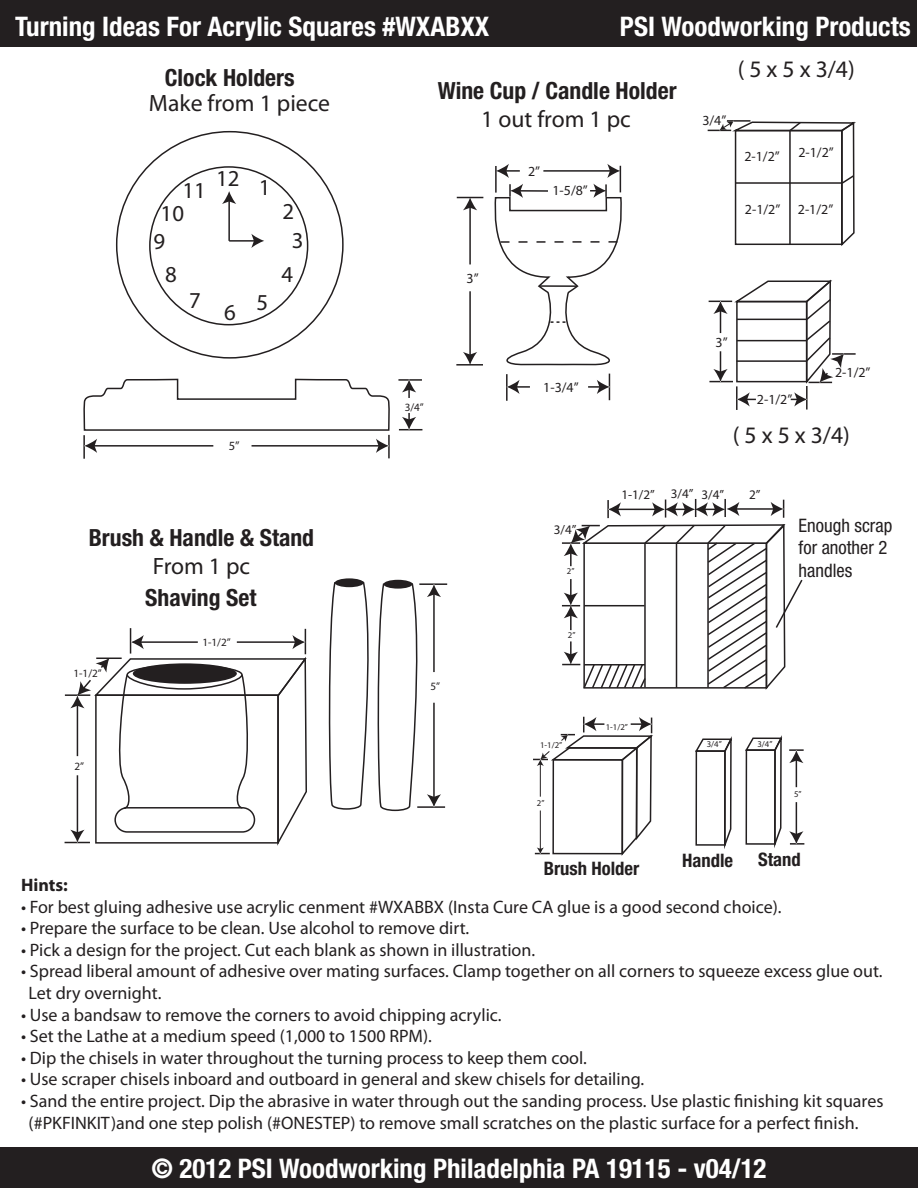
<style>
.page{position:relative;width:918px;height:1188px;background:#fff}
.page>*{position:absolute;margin:0;border:0;box-sizing:border-box;transform-origin:0 0}
.t1{font:700 condensed 27px "Helvetica Neue";color:#fff}
.t2{font:23.7px/25.2px "Myriad Pro";color:#231f20}
.t3{font:700 condensed 23.7px/28.3px "Helvetica Neue";color:#231f20;text-align:center}
.t4{font:22.8px "Myriad Pro";color:#231f20}
.t5{font:condensed 18.6px/22.4px "Helvetica Neue";color:#231f20}
.t6{font:700 condensed 18.6px "Helvetica Neue";color:#231f20}
.t7{font:18px/21.6px "Myriad Pro";color:#231f20}
.t8{font:700 18px "Myriad Pro";color:#231f20}
.t9{font:13.95px "Myriad Pro";color:#231f20}
.t10{font:13.2px "Myriad Pro";color:#231f20}
.t11{font:12.6px "Myriad Pro";color:#231f20}
.t12{font:11.1px "Myriad Pro";color:#231f20}
.t13{font:8.7px "Myriad Pro";color:#231f20}
.s1{font-family:"Helvetica Neue";font-weight:700;font-stretch:condensed}
.s2{font-family:"Myriad Pro";font-weight:400;font-stretch:normal}
</style>
<div class="page">
<hr style="left:228px;top:200px;width:2px;height:41px;background:#231f20">
<svg style="left:222px;top:191px;width:14px;height:13px"></svg>
<hr style="left:229px;top:240px;width:26px;height:2px;background:#231f20">
<svg style="left:251px;top:234px;width:13px;height:14px"></svg>
<svg style="left:83px;top:378px;width:307px;height:53px"></svg>
<hr style="left:83px;top:435px;width:2px;height:24px;background:#231f20">
<hr style="left:388px;top:435px;width:2px;height:23px;background:#231f20">
<hr style="left:398px;top:379px;width:24px;height:2px;background:#231f20">
<hr style="left:252px;top:445px;width:128px;height:2px;background:#231f20">
<svg style="left:376px;top:439px;width:13px;height:14px"></svg>
<hr style="left:93px;top:445px;width:120px;height:2px;background:#231f20">
<svg style="left:84px;top:439px;width:13px;height:14px"></svg>
<svg style="left:399px;top:413px;width:23px;height:17px"></svg>
<svg style="left:402px;top:380px;width:14px;height:18px"></svg>
<hr style="left:456px;top:364px;width:27px;height:2px;background:#231f20">
<hr style="left:506px;top:374px;width:2px;height:27px;background:#231f20">
<svg style="left:588px;top:374px;width:22px;height:26px"></svg>
<svg style="left:507px;top:380px;width:23px;height:14px"></svg>
<svg style="left:695px;top:736px;width:37px;height:113px"></svg>
<svg style="left:745px;top:735px;width:38px;height:113px"></svg>
<hr style="left:736px;top:386px;width:2px;height:24px;background:#231f20">
<hr style="left:806px;top:386px;width:2px;height:24px;background:#231f20">
<hr style="left:832px;top:353px;width:24px;height:2px;background:#231f20">
<svg style="left:708px;top:120px;width:148px;height:126px"></svg>
<svg style="left:791px;top:392px;width:16px;height:15px"></svg>
<svg style="left:737px;top:392px;width:19px;height:15px"></svg>
<svg style="left:709px;top:279px;width:135px;height:105px"></svg>
<hr style="left:796px;top:802px;width:1px;height:33px;background:#231f20">
<svg style="left:789px;top:831px;width:15px;height:14px"></svg>
<svg style="left:789px;top:749px;width:15px;height:38px"></svg>
<svg style="left:533px;top:717px;width:120px;height:139px"></svg>
<div style="left:0;top:0;width:917px;height:47px;background:#231f20"></div>
<div style="left:0;top:1148px;width:918px;height:40px;background:#231f20"></div>
<svg style="left:65px;top:628px;width:242px;height:218px"></svg>
<hr style="left:419px;top:583px;width:28px;height:2px;background:#231f20">
<hr style="left:417px;top:806px;width:28px;height:2px;background:#231f20">
<svg style="left:328px;top:578px;width:113px;height:234px"></svg>
<svg style="left:562px;top:499px;width:241px;height:191px"></svg>
<svg style="left:457px;top:164px;width:165px;height:202px"></svg>
<p class="t1" style="left:15px;top:10px;width:476px">Turning Ideas For Acrylic Squares #WXABXX</p>
<p class="t1" style="left:620px;top:10px;width:292px">PSI Woodworking Products</p>
<p class="t2" style="left:149px;top:65px;width:183px;text-indent:16px"><span class="s1">Clock Holders<br></span>Make from 1 piece</p>
<p class="t4" style="left:183px;top:176px;width:25px">11</p>
<p class="t4" style="left:161px;top:199px;width:25px">10</p>
<p class="t4" style="left:216px;top:165px;width:56px">12 1</p>
<p class="t4" style="left:282px;top:197px;width:13px">2</p>
<p class="t4" style="left:153px;top:228px;width:13px">9</p>
<p class="t4" style="left:292px;top:226px;width:13px">3</p>
<p class="t4" style="left:165px;top:260px;width:13px">8</p>
<p class="t4" style="left:189px;top:286px;width:13px">7</p>
<p class="t4" style="left:282px;top:260px;width:13px">4</p>
<p class="t4" style="left:224px;top:293px;width:45px">6 5</p>
<p class="t11" style="left:229px;top:438px;width:12px">5”</p>
<p class="t3" style="left:89px;top:523px;width:227px">Brush &amp; Handle &amp; Stand<br><span class="s2">From 1 pc</span></p>
<p class="t3" style="left:145px;top:583px;width:113px">Shaving Set</p>
<p class="t12" style="left:74px;top:666px;width:30px">1-1/2”</p>
<p class="t12" style="left:74px;top:759px;width:11px">2”</p>
<p class="t12" style="left:202px;top:636px;width:30px">1-1/2”</p>
<p class="t3" style="left:438px;top:76px;width:240px">Wine Cup / Candle Holder</p>
<p class="t2" style="left:481px;top:106px;width:151px">1 out from 1 pc</p>
<p class="t9" style="left:528px;top:163px;width:14px">2”</p>
<p class="t9" style="left:552px;top:182px;width:37px">1-5/8”</p>
<p class="t2" style="left:738px;top:56px;width:119px">( 5 x 5 x 3/4)</p>
<p class="t9" style="left:702px;top:111px;width:25px">3/4”</p>
<p class="t9" style="left:744px;top:147px;width:37px">2-1/2”</p>
<p class="t9" style="left:798px;top:144px;width:37px">2-1/2”</p>
<p class="t9" style="left:745px;top:200px;width:37px">2-1/2”</p>
<p class="t9" style="left:798px;top:201px;width:37px">2-1/2”</p>
<p class="t9" style="left:467px;top:270px;width:14px">3”</p>
<p class="t12" style="left:405px;top:400px;width:21px">3/4”</p>
<p class="t9" style="left:543px;top:379px;width:37px">1-3/4”</p>
<p class="t10" style="left:554px;top:521px;width:24px">3/4”</p>
<p class="t13" style="left:567px;top:566px;width:9px">2”</p>
<p class="t13" style="left:568px;top:629px;width:9px">2”</p>
<p class="t9" style="left:716px;top:333px;width:14px">3”</p>
<p class="t9" style="left:757px;top:391px;width:37px">2-1/2”</p>
<p class="t9" style="left:835px;top:363px;width:37px">2-1/2”</p>
<p class="t2" style="left:733px;top:422px;width:119px">( 5 x 5 x 3/4)</p>
<p class="t10" style="left:621px;top:486px;width:35px">1-1/2”</p>
<p class="t10" style="left:671px;top:486px;width:55px">3/4” 3/4”</p>
<p class="t10" style="left:749px;top:487px;width:13px">2”</p>
<p class="t5" style="left:799px;top:514px;width:95px">Enough scrap for another 2 handles</p>
<p class="t12" style="left:430px;top:679px;width:11px">5”</p>
<p class="t13" style="left:540px;top:740px;width:24px">1-1/2”</p>
<p class="t13" style="left:537px;top:798px;width:9px">2”</p>
<p class="t13" style="left:606px;top:722px;width:24px">1-1/2”</p>
<p class="t6" style="left:544px;top:857px;width:97px">Brush Holder</p>
<p class="t13" style="left:707px;top:739px;width:17px">3/4”</p>
<p class="t13" style="left:757px;top:739px;width:17px">3/4”</p>
<p class="t13" style="left:794px;top:789px;width:9px">5”</p>
<p class="t6" style="left:682px;top:849px;width:52px">Handle</p>
<p class="t6" style="left:758px;top:848px;width:44px">Stand</p>
<p class="t8" style="left:21px;top:873px;width:48px">Hints:</p>
<p class="t7" style="left:21px;top:895px;width:762px">• For best gluing adhesive use acrylic cenment #WXABBX (Insta Cure CA glue is a good second choice).</p>
<p class="t7" style="left:21px;top:917px;width:450px">• Prepare the surface to be clean. Use alcohol to remove dirt.</p>
<p class="t7" style="left:21px;top:939px;width:516px">• Pick a design for the project. Cut each blank as shown in illustration.</p>
<p class="t7" style="left:29px;top:960px;width:856px;text-indent:-8px">• Spread liberal amount of adhesive over mating surfaces. Clamp together on all corners to squeeze excess glue out.<br>Let dry overnight.</p>
<p class="t7" style="left:21px;top:1003px;width:482px">• Use a bandsaw to remove the corners to avoid chipping acrylic.</p>
<p class="t7" style="left:21px;top:1025px;width:412px">• Set the Lathe at a medium speed (1,000 to 1500 RPM).</p>
<p class="t7" style="left:21px;top:1047px;width:567px">• Dip the chisels in water throughout the turning process to keep them cool.</p>
<p class="t7" style="left:21px;top:1068px;width:625px">• Use scraper chisels inboard and outboard in general and skew chisels for detailing.</p>
<p class="t7" style="left:29px;top:1090px;width:856px;text-indent:-8px">• Sand the entire project. Dip the abrasive in water through out the sanding process. Use plastic finishing kit squares (#PKFINKIT)and one step polish (#ONESTEP) to remove small scratches on the plastic surface for a perfect finish.</p>
<p class="t1" style="left:151px;top:1152px;width:617px">© 2012 PSI Woodworking Philadelphia PA 19115 - v04/12</p>
</div>
